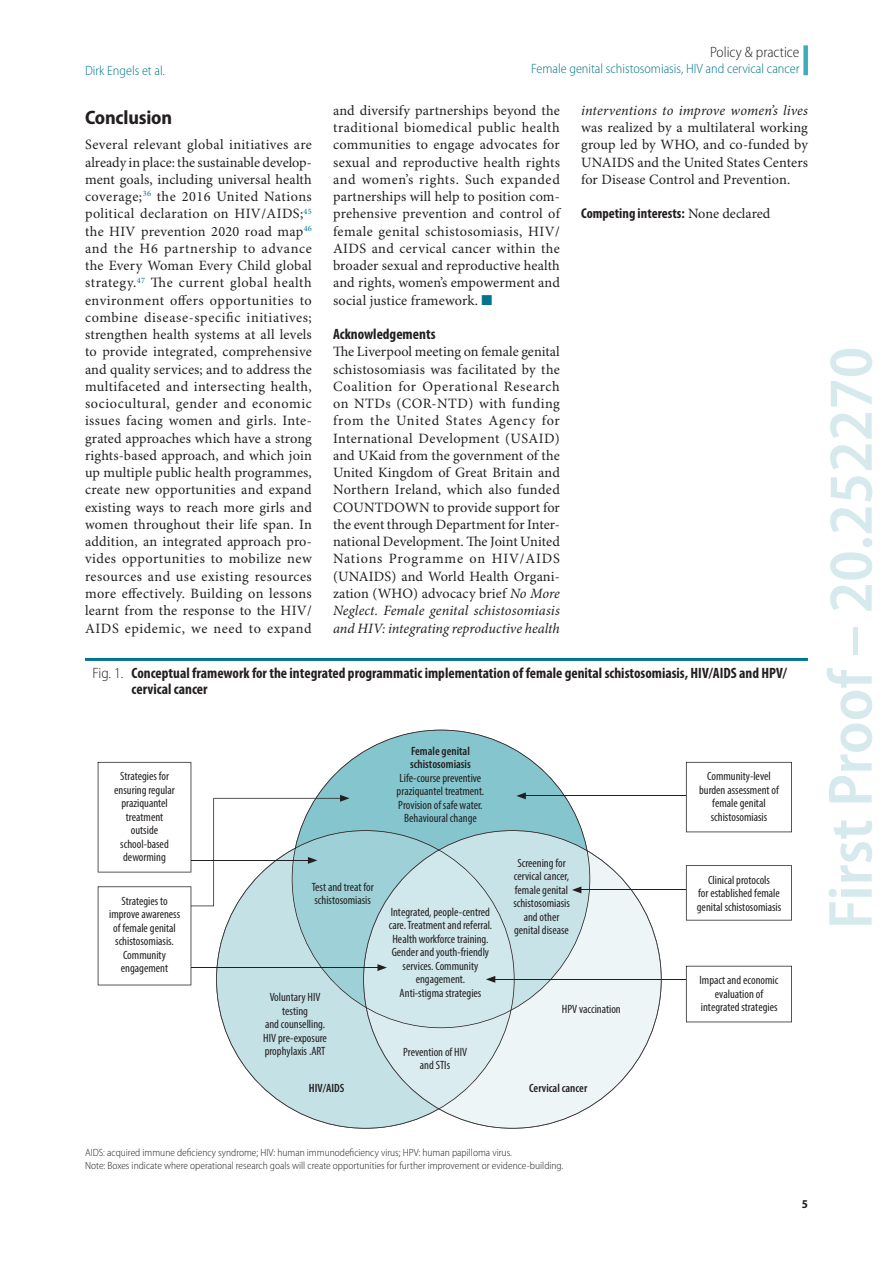
<style>
.page{position:relative;width:893px;height:1263px;background:#fff}
.page>*{position:absolute;margin:0;border:0;box-sizing:border-box;transform-origin:0 0}
.Watermark{font:600 semi-condensed 63px "Myriad Pro";color:#d6eaee}
.Head_1{font:700 semi-condensed 19.5px "Myriad Pro";letter-spacing:-.01em;color:#231f20}
.Fig_Title{font:700 condensed 15px/16.5px "Myriad Pro";color:#231f20}
.Acknowledgement_Hd{font:700 condensed 15px "Myriad Pro";color:#231f20}
.Section_Title{font:300 semi-condensed 15px "Myriad Pro";color:#231f20}
.Para_No_Ind{font:14.25px/17.2px "Minion Pro";letter-spacing:.01em;color:#231f20;text-align:justify}
.Competing_interests{font:700 condensed 14.25px "Myriad Pro";color:#231f20}
.RH_Outside{font:300 semi-condensed 13.5px "Myriad Pro";color:#00758d}
.RH_Inside{font:300 semi-condensed 13.5px "Myriad Pro";color:#00758d}
.t1{font:condensed 12px/13.5px "Myriad Pro";color:#231f20;text-align:center}
.t2{font:600 condensed 12px "Myriad Pro";color:#231f20}
.t3{font:700 semi-condensed 12px "Myriad Pro";color:#231f20}
.Fig_Credit{font:300 semi-condensed 10.5px "Myriad Pro";color:#231f20}
.s1{color:#00758d}
.s2{font-style:italic}
.s3{font-family:"Minion Pro";font-weight:400;font-stretch:normal}
.s4{font-weight:300;font-stretch:semi-condensed}
.s5{font-weight:600}
</style>
<div class="page">
<div style="left:803px;top:45px;width:5px;height:30px;background:#3eacb9"></div>
<hr style="left:85px;top:658px;width:723px;height:3px;background:#00758d">
<svg style="left:293px;top:1110px;width:70px;height:19px"></svg>
<svg style="left:363px;top:852px;width:299px;height:277px;fill:#edf5f7"></svg>
<hr style="left:493px;top:979px;width:197px;height:1px;background:#231f20">
<svg style="left:686px;top:966px;width:106px;height:56px"></svg>
<hr style="left:579px;top:889px;width:111px;height:1px;background:#231f20">
<svg style="left:686px;top:865px;width:106px;height:55px"></svg>
<hr style="left:523px;top:795px;width:167px;height:1px;background:#231f20">
<svg style="left:98px;top:730px;width:492px;height:380px"></svg>
<svg style="left:686px;top:762px;width:106px;height:70px"></svg>
<p class="Section_Title" style="left:710px;top:44px;width:91px">Policy &amp; practice</p>
<p class="RH_Inside" style="left:85px;top:63px;width:81px">Dirk Engels et al.</p>
<p class="RH_Outside" style="left:531px;top:61px;width:270px">Female genital schistosomiasis, HIV and cervical cancer</p>
<p class="Head_1" style="left:85px;top:106px;width:89px">Conclusion</p>
<p class="Para_No_Ind" style="left:85px;top:137px;width:228px">Several relevant global initiatives are already in place: the sustainable develop&shy;ment goals, including universal health coverage;<sup>36</sup> the 2016 United Nations political declaration on HIV/AIDS;<sup>45 </sup>the HIV prevention 2020 road map<sup>46 </sup>and the H6 partnership to advance the Every Woman Every Child global strategy.<sup>47</sup> The current global health environment offers opportunities to combine disease-specific initiatives; strengthen health systems at all levels to provide integrated, comprehensive and quality services; and to address the multifaceted and intersecting health, sociocultural, gender and economic issues facing women and girls. Inte&shy;grated approaches which have a strong rights-based approach, and which join up multiple public health programmes, create new opportunities and expand existing ways to reach more girls and women throughout their life span. In addition, an integrated approach pro&shy;vides opportunities to mobilize new resources and use existing resources more effectively. Building on lessons learnt from the response to the HIV/ AIDS epidemic, we need to expand</p>
<p class="Para_No_Ind" style="left:333px;top:102px;width:228px">and diversify partnerships beyond the traditional biomedical public health communities to engage advocates for sexual and reproductive health rights and women’s rights. Such expanded partnerships will help to position com&shy;prehensive prevention and control of female genital schistosomiasis, HIV/ AIDS and cervical cancer within the broader sexual and reproductive health and rights, women’s empowerment and social justice framework. <span class="s1">■</span></p>
<p class="Acknowledgement_Hd" style="left:333px;top:326px;width:104px">Acknowledgements</p>
<p class="Para_No_Ind" style="left:333px;top:344px;width:228px">The Liverpool meeting on female genital schistosomiasis was facilitated by the Coalition for Operational Research on NTDs (COR-NTD) with funding from the United States Agency for International Development (USAID) and UKaid from the government of the United Kingdom of Great Britain and Northern Ireland, which also funded COUNTDOWN to provide support for the event through Department for Inter&shy;national Development. The Joint United Nations Programme on HIV/AIDS (UNAIDS) and World Health Organi&shy;zation (WHO) advocacy brief <span class="s2">No More Neglect. Female genital schistosomiasis and HIV: integrating reproductive health</span></p>
<p class="Para_No_Ind" style="left:581px;top:102px;width:228px"><span class="s2">interventions to improve women’s lives </span>was realized by a multilateral working group led by WHO, and co-funded by UNAIDS and the United States Centers for Disease Control and Prevention.</p>
<p class="Competing_interests" style="left:581px;top:206px;width:191px">Competing interests: <span class="s3">None declared</span></p>
<p class="Fig_Title" style="left:132px;top:665px;width:657px;text-indent:-39px"><span class="s4">Fig. 1.</span> Conceptual framework for the integrated programmatic implementation of female genital schistosomiasis, HIV/AIDS and HPV/ cervical cancer</p>
<p class="t1" style="left:114px;top:769px;width:62px">Strategies for ensuring regular praziquantel treatment outside school-based deworming</p>
<p class="t1" style="left:109px;top:894px;width:72px">Strategies to improve awareness of female genital schistosomiasis.<br>Community engagement</p>
<p class="t1" style="left:397px;top:744px;width:89px"><span class="s5">Female genital schistosomiasis<br></span>Life-course preventive praziquantel treatment.<br>Provision of safe water.<br>Behavioural change</p>
<p class="t1" style="left:312px;top:880px;width:64px;text-align:left">Test and treat for schistosomiasis</p>
<p class="t1" style="left:263px;top:990px;width:65px">Voluntary HIV testing<br>and counselling.<br>HIV pre-exposure prophylaxis .ART</p>
<p class="t1" style="left:389px;top:905px;width:105px">Integrated, people-centred care. Treatment and referral.<br>Health workforce training.<br>Gender and youth-friendly services. Community engagement.<br>Anti-stigma strategies</p>
<p class="t1" style="left:403px;top:1045px;width:66px">Prevention of HIV and STIs</p>
<p class="t1" style="left:513px;top:856px;width:58px">Screening for cervical cancer, female genital schistosomiasis and other genital disease</p>
<p class="t1" style="left:562px;top:1002px;width:61px">HPV vaccination</p>
<p class="t2" style="left:309px;top:1082px;width:37px">HIV/AIDS</p>
<p class="t2" style="left:529px;top:1082px;width:60px">Cervical cancer</p>
<p class="t1" style="left:699px;top:769px;width:81px">Community-level burden assessment of female genital schistosomiasis</p>
<p class="t1" style="left:697px;top:873px;width:86px">Clinical protocols<br>for established female genital schistosomiasis</p>
<p class="t1" style="left:699px;top:973px;width:80px">Impact and economic evaluation of integrated strategies</p>
<p class="Watermark" style="left:816px;top:929px;width:584px;rotate:-90deg">First Proof – 20.252270</p>
<p class="Fig_Credit" style="left:85px;top:1147px;width:428px">AIDS: acquired immune deficiency syndrome; HIV: human immunodeficiency virus; HPV: human papilloma virus.</p>
<p class="Fig_Credit" style="left:85px;top:1160px;width:480px">Note: Boxes indicate where operational research goals will create opportunities for further improvement or evidence-building.</p>
<p class="t3" style="left:802px;top:1197px;width:8px">5</p>
</div>
